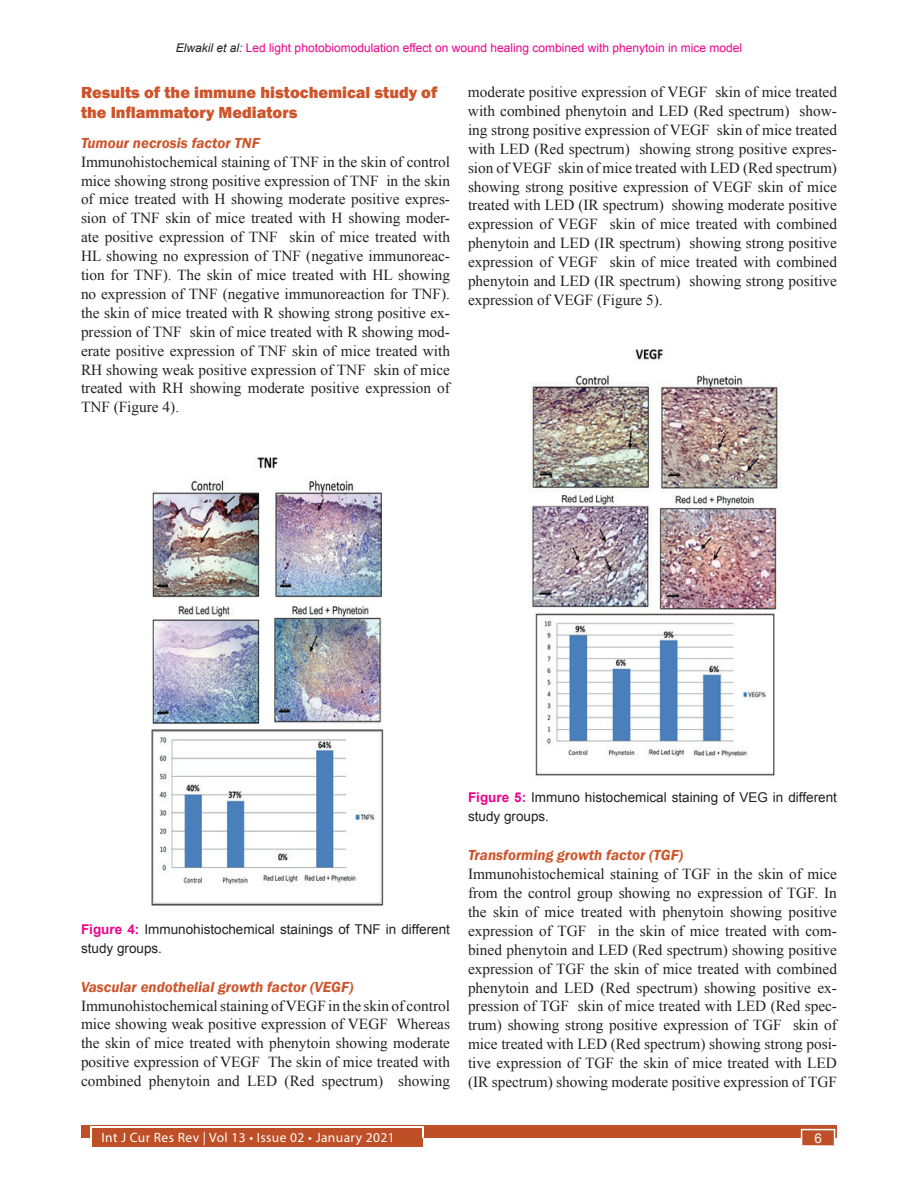
<style>
.page{position:relative;width:918px;height:1188px;background:#fff}
.page>*{position:absolute;margin:0;border:0;box-sizing:border-box;transform-origin:0 0}
.t1{font:800 16.5px/19.8px "Franklin Gothic";color:#cd542a}
.t2{font:15.3px/18.9px "Times New Roman";color:#231f20;text-align:justify}
.t3{font:italic 600 15px "Franklin Gothic";color:#cd542a}
.t4{font:13.5px/18.9px "Arial";color:#231f20}
.t5{font:13.5px "Myriad Pro";letter-spacing:.03em;color:#fff}
.t6{font:13.5px "Arial";color:#fff}
.t7{font:12px "Arial";color:#ed028c}
.s1{font-style:italic;color:#231f20}
.s2{font-weight:700;color:#ed028c}
</style>
<div class="page">
<div style="left:81px;top:1125px;width:756px;height:13px;background:#be4f27"></div>
<div style="left:92px;top:1128px;width:331px;height:19px;background:#be4f27"></div>
<hr style="left:91px;top:1127px;width:332px;height:1px;background:#fff">
<div style="left:801px;top:1129px;width:34px;height:17px;background:#be4f27;border:2px solid #fff"></div>
<img style="left:151px;top:457px;width:233px;height:449px">
<img style="left:529px;top:349px;width:249px;height:427px">
<p class="t7" style="left:176px;top:40px;width:568px"><span class="s1">Elwakil et al:</span> Led light photobiomodulation effect on wound healing combined with phenytoin in mice model</p>
<p class="t1" style="left:81px;top:82px;width:358px">Results of the immune histochemical study of the Inflammatory Mediators</p>
<p class="t3" style="left:81px;top:133px;width:180px">Tumour necrosis factor TNF</p>
<p class="t2" style="left:81px;top:152px;width:371px">Immunohistochemical staining of TNF in the skin of control mice showing strong positive expression of TNF in the skin of mice treated with H showing moderate positive expres&shy;sion of TNF skin of mice treated with H showing moder&shy;ate positive expression of TNF skin of mice treated with HL showing no expression of TNF (negative immunoreac&shy;tion for TNF). The skin of mice treated with HL showing no expression of TNF (negative immunoreaction for TNF). the skin of mice treated with R showing strong positive ex&shy;pression of TNF skin of mice treated with R showing mod&shy;erate positive expression of TNF skin of mice treated with RH showing weak positive expression of TNF skin of mice treated with RH showing moderate positive expression of TNF (Figure 4).</p>
<p class="t2" style="left:468px;top:82px;width:371px">moderate positive expression of VEGF skin of mice treated with combined phenytoin and LED (Red spectrum) show&shy;ing strong positive expression of VEGF skin of mice treated with LED (Red spectrum) showing strong positive expres&shy;sion of VEGF skin of mice treated with LED (Red spectrum) showing strong positive expression of VEGF skin of mice treated with LED (IR spectrum) showing moderate positive expression of VEGF skin of mice treated with combined phenytoin and LED (IR spectrum) showing strong positive expression of VEGF skin of mice treated with combined phenytoin and LED (IR spectrum) showing strong positive expression of VEGF (Figure 5).</p>
<p class="t4" style="left:81px;top:920px;width:370px"><span class="s2">Figure 4:</span> Immunohistochemical stainings of TNF in different study groups.</p>
<p class="t3" style="left:81px;top:977px;width:274px">Vascular endothelial growth factor (VEGF)</p>
<p class="t2" style="left:81px;top:996px;width:371px">Immunohistochemical staining of VEGF in the skin of control mice showing weak positive expression of VEGF Whereas the skin of mice treated with phenytoin showing moderate positive expression of VEGF The skin of mice treated with combined phenytoin and LED (Red spectrum) showing</p>
<p class="t4" style="left:468px;top:788px;width:370px"><span class="s2">Figure 5:</span> Immuno histochemical staining of VEG in different study groups.</p>
<p class="t3" style="left:468px;top:846px;width:217px">Transforming growth factor (TGF)</p>
<p class="t2" style="left:468px;top:864px;width:371px">Immunohistochemical staining of TGF in the skin of mice from the control group showing no expression of TGF. In the skin of mice treated with phenytoin showing positive expression of TGF in the skin of mice treated with com&shy;bined phenytoin and LED (Red spectrum) showing positive expression of TGF the skin of mice treated with combined phenytoin and LED (Red spectrum) showing positive ex&shy;pression of TGF skin of mice treated with LED (Red spec&shy;trum) showing strong positive expression of TGF skin of mice treated with LED (Red spectrum) showing strong posi&shy;tive expression of TGF the skin of mice treated with LED (IR spectrum) showing moderate positive expression of TGF</p>
<p class="t5" style="left:101px;top:1129px;width:295px">Int J Cur Res Rev | Vol 13 • Issue 02 • January 2021</p>
<p class="t6" style="left:814px;top:1130px;width:9px">6</p>
</div>
